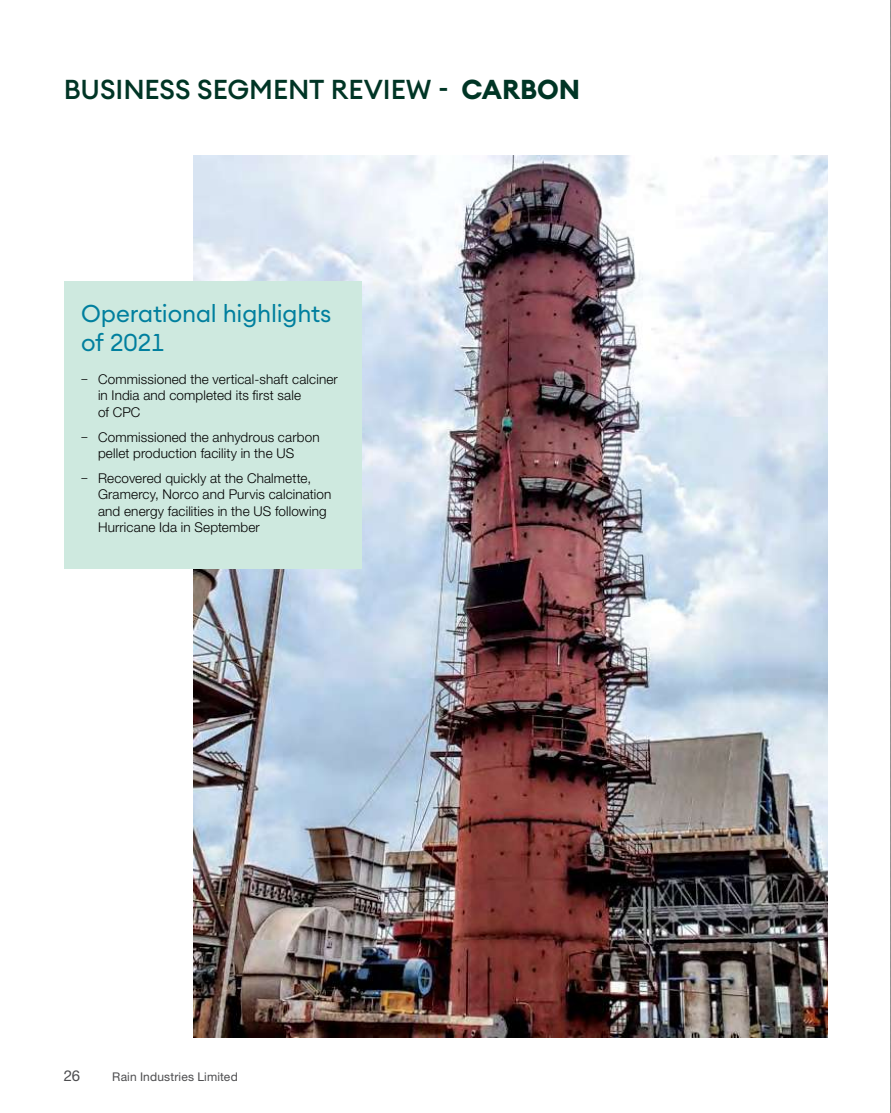
<style>
.page{position:relative;width:891px;height:1113px;background:#fff}
.page>*{position:absolute;margin:0;border:0;box-sizing:border-box;transform-origin:0 0}
.t1{font:500 27px "Euclid Circular A";letter-spacing:-.005em;color:#003525}
.t2{font:24px/28.8px "Euclid Circular A";letter-spacing:-.01em;color:#007f9e}
.t3{font:15px "Helvetica Neue LT Std";color:#4d4d4f}
.t4{font:300 13.5px/16.5px "Helvetica Neue LT Std";letter-spacing:.01em;color:#000}
.t5{font:12px "Helvetica Neue LT Std";letter-spacing:.015em;color:#4d4d4f}
.s1{font-weight:700}
.s2{font-family:"Proxima Nova";font-weight:400}
</style>
<div class="page">
<img style="left:194px;top:155px;width:634px;height:882px">
<div style="left:64px;top:280px;width:298px;height:288px;background:#cee9df"></div>
<svg style="left:890px;top:0;width:1px;height:1113px"></svg>
<h1 class="t1" style="left:64px;top:72px;width:518px">BUSINESS SEGMENT REVIEW - <span class="s1">CARBON</span></h1>
<h2 class="t2" style="left:81px;top:299px;width:252px">Operational highlights of 2021</h2>
<p class="t4" style="left:98px;top:370px;width:241px;text-indent:-17px"><span class="s2">−</span> Commissioned the vertical-shaft calciner in India and completed its first sale<br>of CPC</p>
<p class="t4" style="left:98px;top:428px;width:223px;text-indent:-17px"><span class="s2">−</span> Commissioned the anhydrous carbon pellet production facility in the US</p>
<p class="t4" style="left:98px;top:469px;width:235px;text-indent:-17px"><span class="s2">−</span> Recovered quickly at the Chalmette, Gramercy, Norco and Purvis calcination and energy facilities in the US following Hurricane Ida in September</p>
<p class="t3" style="left:64px;top:1066px;width:18px">26</p>
<p class="t5" style="left:112px;top:1069px;width:127px">Rain Industries Limited</p>
</div>
